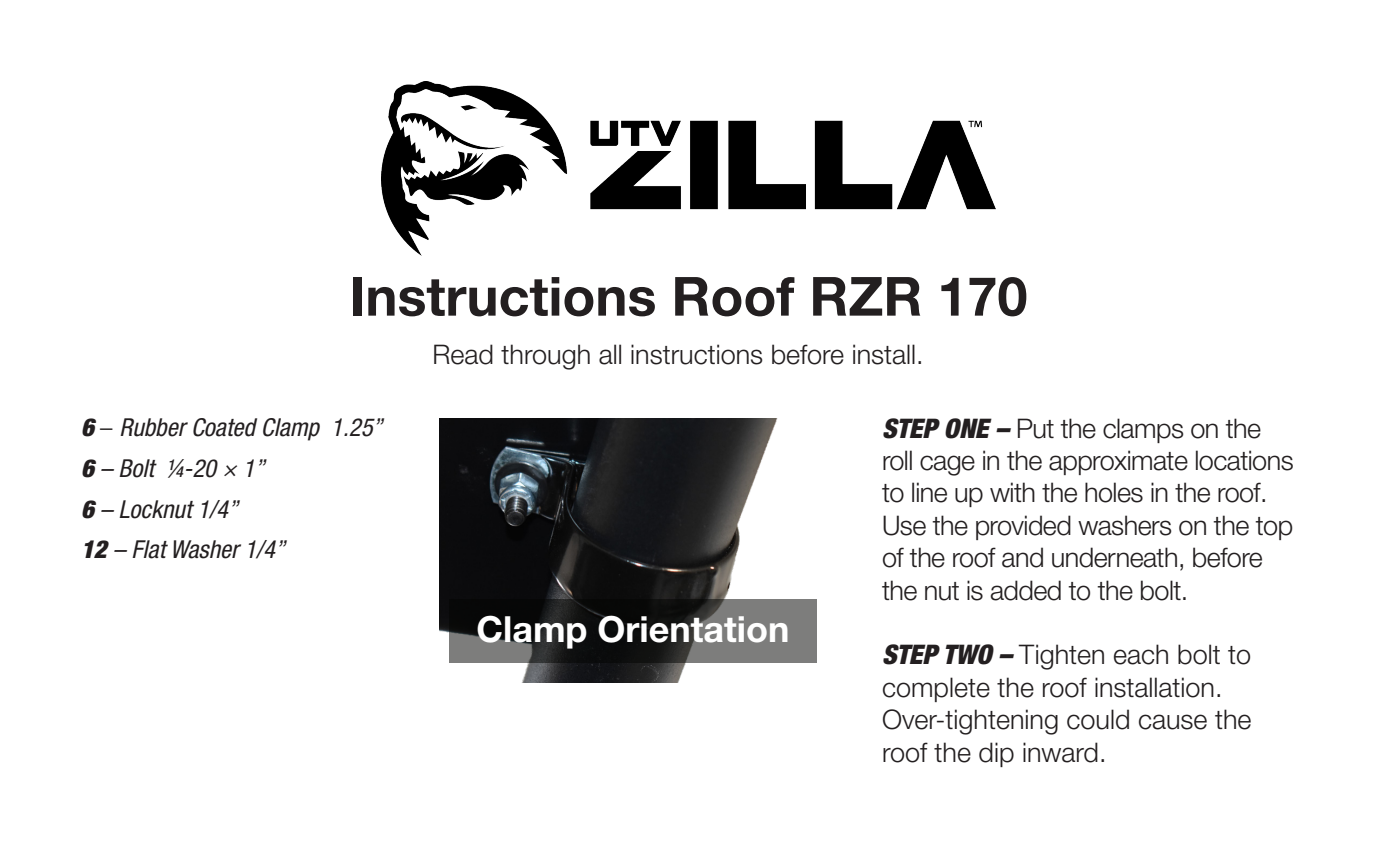
<style>
.page{position:relative;width:1377px;height:854px;background:#fff}
.page>*{position:absolute;margin:0;border:0;box-sizing:border-box;transform-origin:0 0}
.t1{font:700 54px "Helvetica Neue LT Std";color:#231f20}
.t2{font:700 36px "Helvetica Neue LT Std";color:#fff}
.t3{font:300 27px/32.4px "Helvetica Neue LT Std";letter-spacing:-.02em;color:#231f20}
.t4{font:300 27px/32.4px "Helvetica Neue LT Std";color:#231f20}
.Paragraph_Style_1{font:italic condensed 24.75px "Helvetica Neue LT Std";color:#231f20}
.s1{font-weight:900}
.s2{font-weight:300;font-style:normal;font-stretch:normal}
.s3{font-weight:900;font-style:italic;font-stretch:condensed}
</style>
<div class="page">
<img style="left:381px;top:81px;width:615px;height:174px">
<img style="left:439px;top:418px;width:378px;height:264px">
<svg style="left:449px;top:600px;width:368px;height:63px;background:#3d3e3d"></svg>
<p class="t1" style="left:350px;top:263px;width:679px">Instructions Roof RZR 170</p>
<p class="Paragraph_Style_1" style="left:81px;top:413px;width:303px"><span class="s1">6</span> <span class="s2">–</span> Rubber Coated Clamp 1.25”</p>
<p class="Paragraph_Style_1" style="left:81px;top:454px;width:185px"><span class="s1">6</span> – Bolt 1/4-20 × 1”</p>
<p class="Paragraph_Style_1" style="left:81px;top:495px;width:159px"><span class="s1">6</span> – Locknut 1/4”</p>
<p class="Paragraph_Style_1" style="left:81px;top:535px;width:206px"><span class="s1">12</span> – Flat Washer 1/4”</p>
<p class="t4" style="left:433px;top:338px;width:493px">Read through all instructions before install.</p>
<p class="t2" style="left:476px;top:607px;width:315px">Clamp Orientation</p>
<p class="t3" style="left:882px;top:411px;width:413px"><span class="s3">STEP ONE –</span> Put the clamps on the roll cage in the approximate locations to line up with the holes in the roof.<br>Use the provided washers on the top of the roof and underneath, before the nut is added to the bolt.</p>
<p class="t4" style="left:882px;top:638px;width:371px"><span class="s3">STEP TWO –</span> Tighten each bolt to complete the roof installation.<br>Over-tightening could cause the roof the dip inward.</p>
</div>
